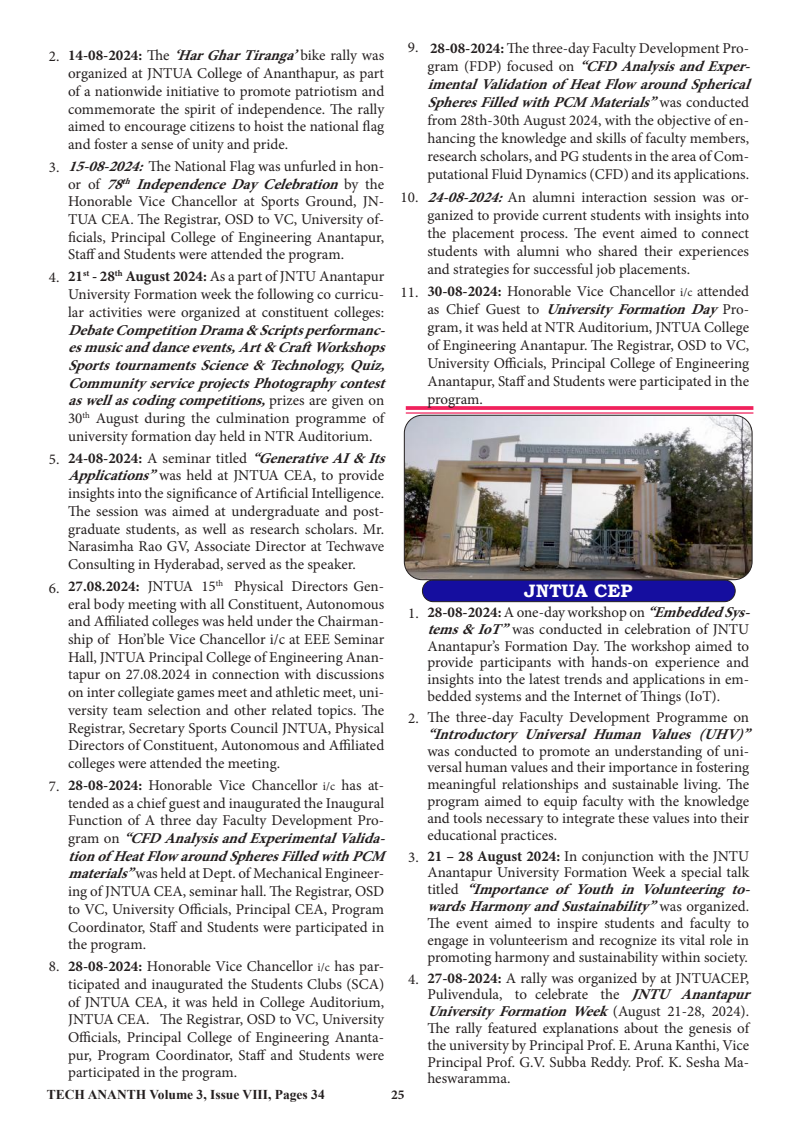
<style>
.page{position:relative;width:796px;height:1127px;background:#fff}
.page>*{position:absolute;margin:0;border:0;box-sizing:border-box;transform-origin:0 0}
.t1{font:700 18px "Bookman Old Style";color:#fff}
.t2{font:15px/17.7px "Minion Pro";color:#241f1f;text-align:justify}
.t3{font:italic 700 15px/17.7px "Minion Pro";color:#241f1f}
.t4{font:700 13.5px "Times New Roman";color:#241f1f}
.t5{font:700 13.5px "Minion Pro";color:#241f1f}
.s1{font-weight:700}
.s2{font-weight:700;font-style:italic}
.s3{font-weight:400;font-style:normal}
.s4{font-size:12px}
</style>
<div class="page">
<svg style="left:405px;top:406px;width:348px;height:4px"></svg>
<hr style="left:405px;top:412px;width:348px;height:2px;background:#f0215c">
<div style="left:422px;top:580px;width:312px;height:22px;background:#150e9f;border-radius:11px"></div>
<div style="left:422px;top:580px;width:313px;height:22px;border:1px solid #241f1f;border-radius:11px"></div>
<img style="left:404px;top:415px;width:347px;height:165px">
<div style="left:404px;top:415px;width:348px;height:165px;border:1px solid #241f1f;border-radius:18px"></div>
<p class="t2" style="left:49px;top:47px;width:12px">2.</p>
<p class="t2" style="left:49px;top:159px;width:12px">3.</p>
<p class="t2" style="left:49px;top:269px;width:12px">4.</p>
<p class="t2" style="left:49px;top:450px;width:12px">5.</p>
<p class="t2" style="left:49px;top:579px;width:12px">6.</p>
<p class="t2" style="left:49px;top:777px;width:12px">7.</p>
<p class="t2" style="left:49px;top:958px;width:12px">8.</p>
<p class="t2" style="left:68px;top:47px;width:317px"><span class="s1">14-08-2024:</span> The <span class="s2">‘HarGharTiranga’</span>bike rally was organized at JNTUA College of Ananthapur, as part of a nationwide initiative to promote patriotism and commemorate the spirit of independence. The rally aimed to encourage citizens to hoist the national flag and foster a sense of unity and pride.</p>
<p class="t2" style="left:68px;top:157px;width:317px"><span class="s2">15-08-2024:</span>The National Flag was unfurled in hon&shy;o r o f <span class="s2">78</span><sup>th</sup> <span class="s2">IndependenceDayCelebration</span>b y t h e Honorable Vice Chancellor at Sports Ground, JN-TUA CEA. The Registrar, OSD to VC, University of&shy;ficials, Principal College of Engineering Anantapur, Staff and Students were attended the program.</p>
<p class="t2" style="left:68px;top:268px;width:317px"><span class="s1">21</span><sup>st</sup> <span class="s1">- 28</span><sup>th</sup> <span class="s1">August 2024:</span> As a part of JNTU Anantapur University Formation week the following co curricu&shy;lar activities were organized at constituent colleges:</p>
<p class="t3" style="left:68px;top:321px;width:325px">DebateCompetitionDrama&amp;Scriptsperformanc&shy;esmusicanddanceevents,Art&amp;CraftWorkshops SportstournamentsScience&amp;Technology,Quiz, CommunityserviceprojectsPhotographycontest aswellascodingcompetitions,<span class="s3">p r i z e s a r e g i v e n o n 30</span><sup>th</sup> <span class="s3">August during the culmination programme of university formation day held in NTR Auditorium.</span></p>
<p class="t2" style="left:68px;top:449px;width:325px;text-align:left"><span class="s1">24-08-2024:</span> A seminar titled <span class="s2">“GenerativeAI&amp;Its Applications”</span>was held at JNTUA CEA, to provide insights into the significance of Artificial Intelligence.<br>The session was aimed at undergraduate and post&shy;graduate students, as well as research scholars. Mr.<br>Narasimha Rao GV, Associate Director at Techwave Consulting in Hyderabad, served as the speaker.</p>
<p class="t2" style="left:68px;top:577px;width:317px"><span class="s1">27.08.2024:</span> JNTUA 15<sup>th</sup> Physical Directors Gen&shy;eral body meeting with all Constituent, Autonomous and Affiliated colleges was held under the Chairman&shy;ship of Hon’ble Vice Chancellor i/c at EEE Seminar Hall, JNTUA Principal College of Engineering Anan&shy;tapur on 27.08.2024 in connection with discussions on inter collegiate games meet and athletic meet, uni&shy;versity team selection and other related topics. The Registrar, Secretary Sports Council JNTUA, Physical Directors of Constituent, Autonomous and Affiliated colleges were attended the meeting.</p>
<p class="t2" style="left:68px;top:776px;width:325px;text-align:left"><span class="s1">28-08-2024:</span> Honorable Vice Chancellor <span class="s4">i/c</span> has at&shy;tended as a chief guest and inaugurated the Inaugural Function of A three day Faculty Development Pro&shy;g r a m o n <span class="s2">“CFDAnalysisandExperimentalValida&shy;tionofHeatFlowaroundSpheresFilledwithPCM materials”</span>was held at Dept. of Mechanical Engineer&shy;ing of JNTUA CEA, seminar hall. The Registrar, OSD to VC, University Officials, Principal CEA, Program Coordinator, Staff and Students were participated in the program.</p>
<p class="t2" style="left:68px;top:957px;width:317px"><span class="s1">28-08-2024:</span> Honorable Vice Chancellor <span class="s4">i/c</span> has par&shy;ticipated and inaugurated the Students Clubs (SCA) of JNTUA CEA, it was held in College Auditorium, JNTUA CEA. The Registrar, OSD to VC, University Officials, Principal College of Engineering Ananta&shy;pur, Program Coordinator, Staff and Students were participated in the program.</p>
<p class="t2" style="left:407px;top:39px;width:12px">9.</p>
<p class="t2" style="left:400px;top:189px;width:19px">10.</p>
<p class="t2" style="left:400px;top:283px;width:19px">11.</p>
<p class="t2" style="left:408px;top:604px;width:12px">1.</p>
<p class="t2" style="left:408px;top:709px;width:12px">2.</p>
<p class="t2" style="left:408px;top:848px;width:12px">3.</p>
<p class="t2" style="left:408px;top:970px;width:12px">4.</p>
<p class="t4" style="left:47px;top:1084px;width:279px">TECH ANANTH Volume 3, Issue VIII, Pages 34</p>
<p class="t5" style="left:391px;top:1085px;width:15px">25</p>
<p class="t2" style="left:427px;top:40px;width:331px;text-align:left"><span class="s1">28-08-2024:</span> The three-day Faculty Development Pro&shy;g r a m ( F D P ) f o c u s e d o n <span class="s2">“CFDAnalysisandExper&shy;imentalValidationofHeatFlowaroundSpherical SpheresFilledwithPCMMaterials”</span>w a s c o n d u c t e d from 28th-30th August 2024, with the objective of en&shy;hancing the knowledge and skills of faculty members, research scholars, and PG students in the area of Com&shy;putational Fluid Dynamics (CFD) and its applications.</p>
<p class="t2" style="left:427px;top:188px;width:323px"><span class="s2">24-08-2024:</span>An alumni interaction session was or&shy;ganized to provide current students with insights into the placement process. The event aimed to connect students with alumni who shared their experiences and strategies for successful job placements.</p>
<p class="t2" style="left:427px;top:282px;width:323px"><span class="s1">30-08-2024:</span> Honorable Vice Chancellor <span class="s4">i/c</span> attended a s C h i e f G u e s t t o <span class="s2">UniversityFormationDay</span>P r o - gram, it was held at NTR Auditorium, JNTUA College of Engineering Anantapur. The Registrar, OSD to VC, University Officials, Principal College of Engineering Anantapur, Staff and Students were participated in the program.</p>
<p class="t1" style="left:524px;top:578px;width:110px">JNTUA CEP</p>
<p class="t2" style="left:427px;top:604px;width:331px;line-height:16.8px;text-align:left"><span class="s1">28-08-2024:</span> A one-day workshop on <span class="s2">“EmbeddedSys&shy;tems&amp;IoT”</span>was conducted in celebration of JNTU Anantapur’s Formation Day. The workshop aimed to provide participants with hands-on experience and insights into the latest trends and applications in em&shy;bedded systems and the Internet of Things (IoT).</p>
<p class="t2" style="left:427px;top:708px;width:323px">The three-day Faculty Development Programme on</p>
<p class="t3" style="left:427px;top:725px;width:331px">“Introductory Universal Human Values (UHV)”</p>
<p class="t2" style="left:427px;top:742px;width:323px;line-height:16.8px">was conducted to promote an understanding of uni&shy;versal human values and their importance in fostering meaningful relationships and sustainable living. The program aimed to equip faculty with the knowledge and tools necessary to integrate these values into their educational practices.</p>
<p class="t2" style="left:427px;top:847px;width:331px;line-height:16.8px;text-align:left"><span class="s1">21 – 28 August 2024:</span> In conjunction with the JNTU Anantapur University Formation Week a special talk t i t l e d <span class="s2">“ImportanceofYouthinVolunteeringto&shy;wardsHarmonyandSustainability”</span>w a s o r g a n i z e d .<br>The event aimed to inspire students and faculty to engage in volunteerism and recognize its vital role in promoting harmony and sustainability within society.</p>
<p class="t2" style="left:427px;top:969px;width:331px;line-height:16.8px;text-align:left"><span class="s1">27-08-2024:</span> A rally was organized by at JNTUACEP, Pulivendula, to celebrate the <span class="s2">JNTU Anantapur UniversityFormationWeek</span>( A u g u s t 2 1 - 2 8 , 2 0 2 4 ) .<br>The rally featured explanations about the genesis of the university by Principal Prof. E. Aruna Kanthi, Vice Principal Prof. G.V. Subba Reddy. Prof. K. Sesha Ma&shy;heswaramma.</p>
</div>
